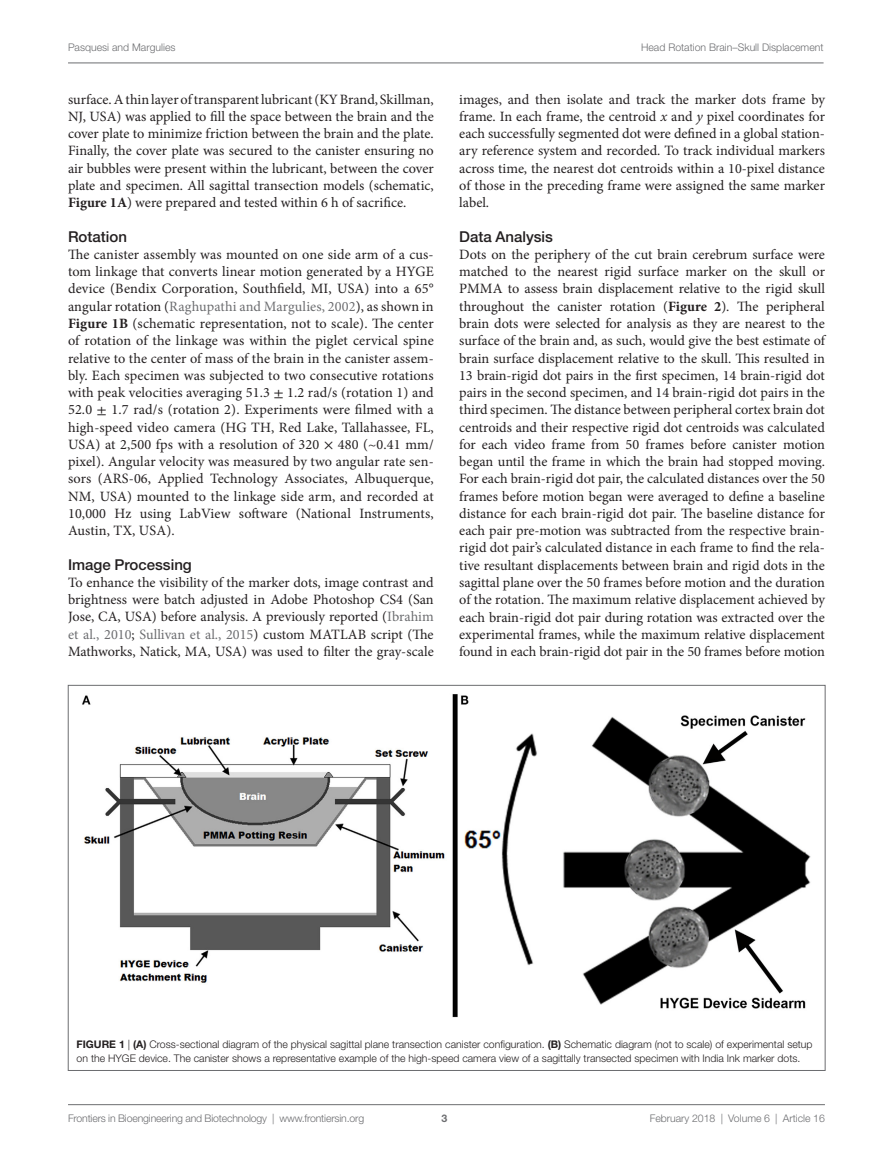
<style>
.page{position:relative;width:893px;height:1170px;background:#fff}
.page>*{position:absolute;margin:0;border:0;box-sizing:border-box;transform-origin:0 0}
.t1{font:500 15px "Helvetica Neue LT Std";color:#231f20}
.t2{font:14.25px/17.2px "Minion Pro";letter-spacing:-.005em;color:#231f20;text-align:justify}
.t3{font:300 10.5px/14.2px "Helvetica Neue LT Std";color:#231f20}
.t4{font:300 10.5px "Helvetica Neue LT Std";color:#6c6d70}
.t5{font:700 10.5px "Helvetica Neue LT Std";color:#6c6d70}
.s1{font-weight:700}
.s2{color:#6c6d70}
.s3{font-family:"STIX General"}
.s4{font-style:italic}
</style>
<div class="page">
<img style="left:82px;top:694px;width:729px;height:323px">
<hr style="left:68px;top:1104px;width:757px;height:1px;background:#6c6d70">
<hr style="left:68px;top:63px;width:756px;height:1px;background:#6c6d70">
<p class="t4" style="left:68px;top:41px;width:109px">Pasquesi and Margulies</p>
<p class="t4" style="left:641px;top:41px;width:184px">Head Rotation Brain–Skull Displacement</p>
<p class="t2" style="left:68px;top:90px;width:367px">surface. A thin layer of transparent lubricant (KY Brand, Skillman, NJ, USA) was applied to fill the space between the brain and the cover plate to minimize friction between the brain and the plate.<br>Finally, the cover plate was secured to the canister ensuring no air bubbles were present within the lubricant, between the cover plate and specimen. All sagittal transection models (schematic, <span class="s1">Figure 1A</span>) were prepared and tested within 6 h of sacrifice.</p>
<p class="t1" style="left:68px;top:227px;width:60px">Rotation</p>
<p class="t2" style="left:68px;top:246px;width:367px">The canister assembly was mounted on one side arm of a cus&shy;tom linkage that converts linear motion generated by a HYGE device (Bendix Corporation, Southfield, MI, USA) into a 65° angular rotation (<span class="s2">Raghupathi and Margulies, 2002</span>), as shown in <span class="s1">Figure 1B</span> (schematic representation, not to scale). The center of rotation of the linkage was within the piglet cervical spine relative to the center of mass of the brain in the canister assem&shy;bly. Each specimen was subjected to two consecutive rotations with peak velocities averaging 51.3 <span class="s3">±</span> 1.2 rad/s (rotation 1) and 52.0 <span class="s3">±</span> 1.7 rad/s (rotation 2). Experiments were filmed with a high-speed video camera (HG TH, Red Lake, Tallahassee, FL, USA) at 2,500 fps with a resolution of 320 <span class="s3">×</span> 480 (~0.41 mm/ pixel). Angular velocity was measured by two angular rate sen&shy;sors (ARS-06, Applied Technology Associates, Albuquerque, NM, USA) mounted to the linkage side arm, and recorded at 10,000 Hz using LabView software (National Instruments, Austin, TX, USA).</p>
<p class="t1" style="left:68px;top:555px;width:125px">Image Processing</p>
<p class="t2" style="left:68px;top:573px;width:367px">To enhance the visibility of the marker dots, image contrast and brightness were batch adjusted in Adobe Photoshop CS4 (San Jose, CA, USA) before analysis. A previously reported (<span class="s2">Ibrahim et al., 2010</span>; <span class="s2">Sullivan et al., 2015</span>) custom MATLAB script (The Mathworks, Natick, MA, USA) was used to filter the gray-scale</p>
<p class="t2" style="left:459px;top:90px;width:367px">images, and then isolate and track the marker dots frame by frame. In each frame, the centroid <span class="s4">x</span> and <span class="s4">y</span> pixel coordinates for each successfully segmented dot were defined in a global station&shy;ary reference system and recorded. To track individual markers across time, the nearest dot centroids within a 10-pixel distance of those in the preceding frame were assigned the same marker label.</p>
<p class="t1" style="left:459px;top:227px;width:95px">Data Analysis</p>
<p class="t2" style="left:459px;top:246px;width:367px">Dots on the periphery of the cut brain cerebrum surface were matched to the nearest rigid surface marker on the skull or PMMA to assess brain displacement relative to the rigid skull throughout the canister rotation (<span class="s1">Figure 2</span>). The peripheral brain dots were selected for analysis as they are nearest to the surface of the brain and, as such, would give the best estimate of brain surface displacement relative to the skull. This resulted in 13 brain-rigid dot pairs in the first specimen, 14 brain-rigid dot pairs in the second specimen, and 14 brain-rigid dot pairs in the third specimen. The distance between peripheral cortex brain dot centroids and their respective rigid dot centroids was calculated for each video frame from 50 frames before canister motion began until the frame in which the brain had stopped moving.<br>For each brain-rigid dot pair, the calculated distances over the 50 frames before motion began were averaged to define a baseline distance for each brain-rigid dot pair. The baseline distance for each pair pre-motion was subtracted from the respective brain&shy;rigid dot pair’s calculated distance in each frame to find the rela&shy;tive resultant displacements between brain and rigid dots in the sagittal plane over the 50 frames before motion and the duration of the rotation. The maximum relative displacement achieved by each brain-rigid dot pair during rotation was extracted over the experimental frames, while the maximum relative displacement found in each brain-rigid dot pair in the 50 frames before motion</p>
<p class="t3" style="left:77px;top:1036px;width:737px"><span class="s1">FIG URE 1</span> | <span class="s1">(A)</span> Cross-sectional diagram of the physical sagittal plane transection canister configuration. <span class="s1">(B)</span> Schematic diagram (not to scale) of experimental setup on the HYGE device. The canister shows a representative example of the high-speed camera view of a sagittally transected specimen with India Ink marker dots.</p>
<p class="t4" style="left:68px;top:1111px;width:298px">Frontiers in Bioengineering and Biotechnology | www.frontiersin.org</p>
<p class="t4" style="left:650px;top:1111px;width:177px">February 2018 | Volume 6 | Article 16</p>
<p class="t5" style="left:441px;top:1111px;width:7px">3</p>
</div>
